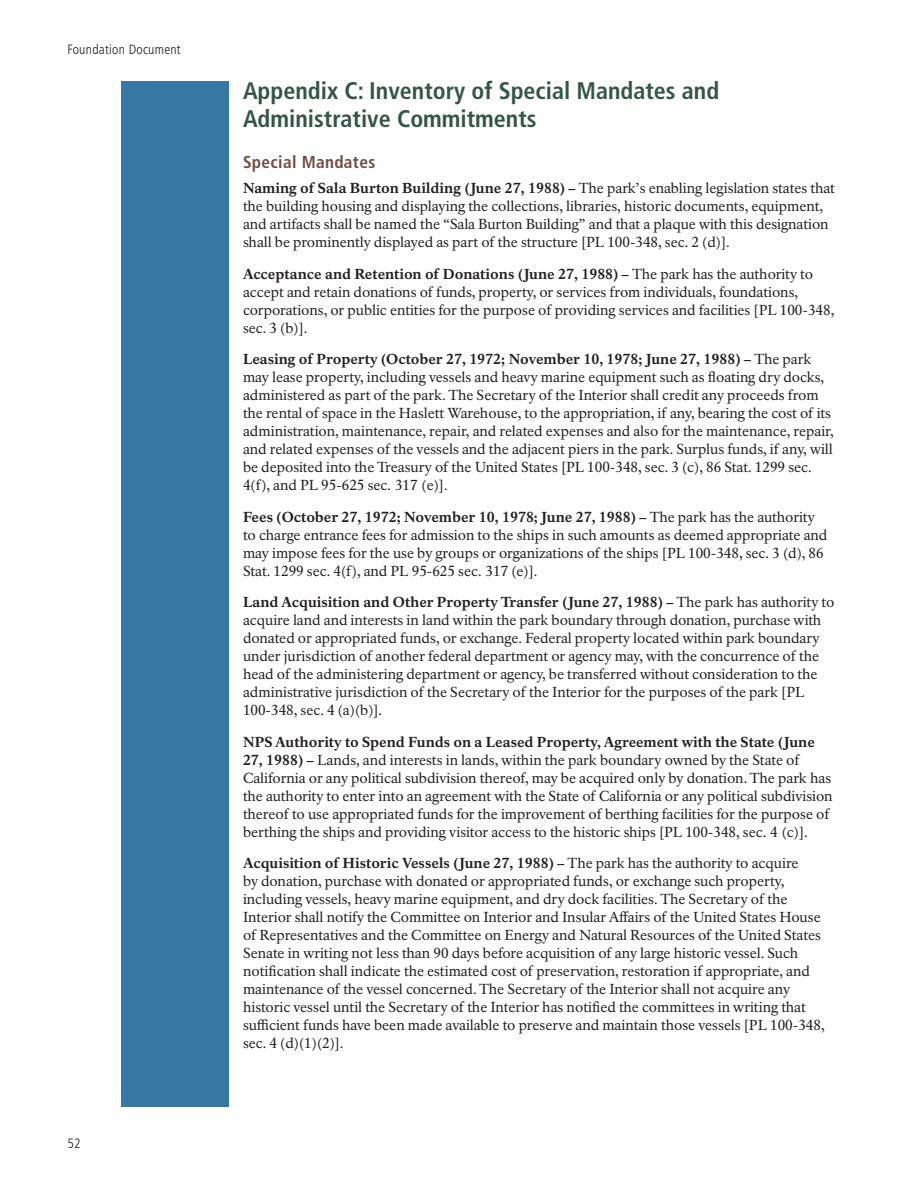
<style>
.page{position:relative;width:918px;height:1188px;background:#fff}
.page>*{position:absolute;margin:0;border:0;box-sizing:border-box;transform-origin:0 0}
.t1{font:700 condensed 24px/28.5px "Frutiger LT Std";color:#345745}
.t2{font:700 condensed 17.25px "Frutiger LT Std";letter-spacing:.02em;color:#714c42}
.t3{font:14.25px/18px "NPS Rawlinson OT";color:#231f20}
.t4{font:300 condensed 13.5px "Frutiger LT Std";letter-spacing:.02em;color:#231f20}
.s1{font-weight:800}
</style>
<div class="page">
<div style="left:122px;top:81px;width:108px;height:1026px;background:#3777a4"></div>
<p class="t4" style="left:68px;top:42px;width:115px">Foundation Document</p>
<p class="t4" style="left:68px;top:1135px;width:15px">52</p>
<h2 class="t1" style="left:243px;top:76px;width:478px">Appendix C: Inventory of Special Mandates and<br>Administrative Commitments</h2>
<h4 class="t2" style="left:243px;top:152px;width:134px">Special Mandates</h4>
<p class="t3" style="left:243px;top:179px;width:594px"><span class="s1">Naming of Sala Burton Building (June 27, 1988) –</span> The park’s enabling legislation states that the building housing and displaying the collections, libraries, historic documents, equipment, and artifacts shall be named the “Sala Burton Building” and that a plaque with this designation shall be prominently displayed as part of the structure [PL 100-348, sec. 2 (d)].</p>
<p class="t3" style="left:243px;top:265px;width:593px"><span class="s1">Acceptance and Retention of Donations (June 27, 1988) –</span> The park has the authority to accept and retain donations of funds, property, or services from individuals, foundations, corporations, or public entities for the purpose of providing services and facilities [PL 100-348, sec. 3 (b)].</p>
<p class="t3" style="left:243px;top:350px;width:592px"><span class="s1">Leasing of Property (October 27, 1972; November 10, 1978; June 27, 1988) –</span> The park may lease property, including vessels and heavy marine equipment such as floating dry docks, administered as part of the park. The Secretary of the Interior shall credit any proceeds from the rental of space in the Haslett Warehouse, to the appropriation, if any, bearing the cost of its administration, maintenance, repair, and related expenses and also for the maintenance, repair, and related expenses of the vessels and the adjacent piers in the park. Surplus funds, if any, will be deposited into the Treasury of the United States [PL 100-348, sec. 3 (c), 86 Stat. 1299 sec.<br>4(f), and PL 95-625 sec. 317 (e)].</p>
<p class="t3" style="left:243px;top:508px;width:586px"><span class="s1">Fees (October 27, 1972; November 10, 1978; June 27, 1988) –</span> The park has the authority to charge entrance fees for admission to the ships in such amounts as deemed appropriate and may impose fees for the use by groups or organizations of the ships [PL 100-348, sec. 3 (d), 86<br>Stat. 1299 sec. 4(f), and PL 95-625 sec. 317 (e)].</p>
<p class="t3" style="left:243px;top:593px;width:593px"><span class="s1">Land Acquisition and Other Property Transfer (June 27, 1988) –</span> The park has authority to acquire land and interests in land within the park boundary through donation, purchase with donated or appropriated funds, or exchange. Federal property located within park boundary under jurisdiction of another federal department or agency may, with the concurrence of the head of the administering department or agency, be transferred without consideration to the administrative jurisdiction of the Secretary of the Interior for the purposes of the park [PL 100-348, sec. 4 (a)(b)].</p>
<p class="t3" style="left:243px;top:733px;width:591px"><span class="s1">NPS Authority to Spend Funds on a Leased Property, Agreement with the State (June 27, 1988) –</span> Lands, and interests in lands, within the park boundary owned by the State of California or any political subdivision thereof, may be acquired only by donation. The park has the authority to enter into an agreement with the State of California or any political subdivision thereof to use appropriated funds for the improvement of berthing facilities for the purpose of berthing the ships and providing visitor access to the historic ships [PL 100-348, sec. 4 (c)].</p>
<p class="t3" style="left:243px;top:854px;width:583px"><span class="s1">Acquisition of Historic Vessels (June 27, 1988) –</span> The park has the authority to acquire<br>by donation, purchase with donated or appropriated funds, or exchange such property, including vessels, heavy marine equipment, and dry dock facilities. The Secretary of the Interior shall notify the Committee on Interior and Insular Affairs of the United States House of Representatives and the Committee on Energy and Natural Resources of the United States Senate in writing not less than 90 days before acquisition of any large historic vessel. Such notification shall indicate the estimated cost of preservation, restoration if appropriate, and maintenance of the vessel concerned. The Secretary of the Interior shall not acquire any historic vessel until the Secretary of the Interior has notified the committees in writing that sufficient funds have been made available to preserve and maintain those vessels [PL 100-348, sec. 4 (d)(1)(2)].</p>
</div>
